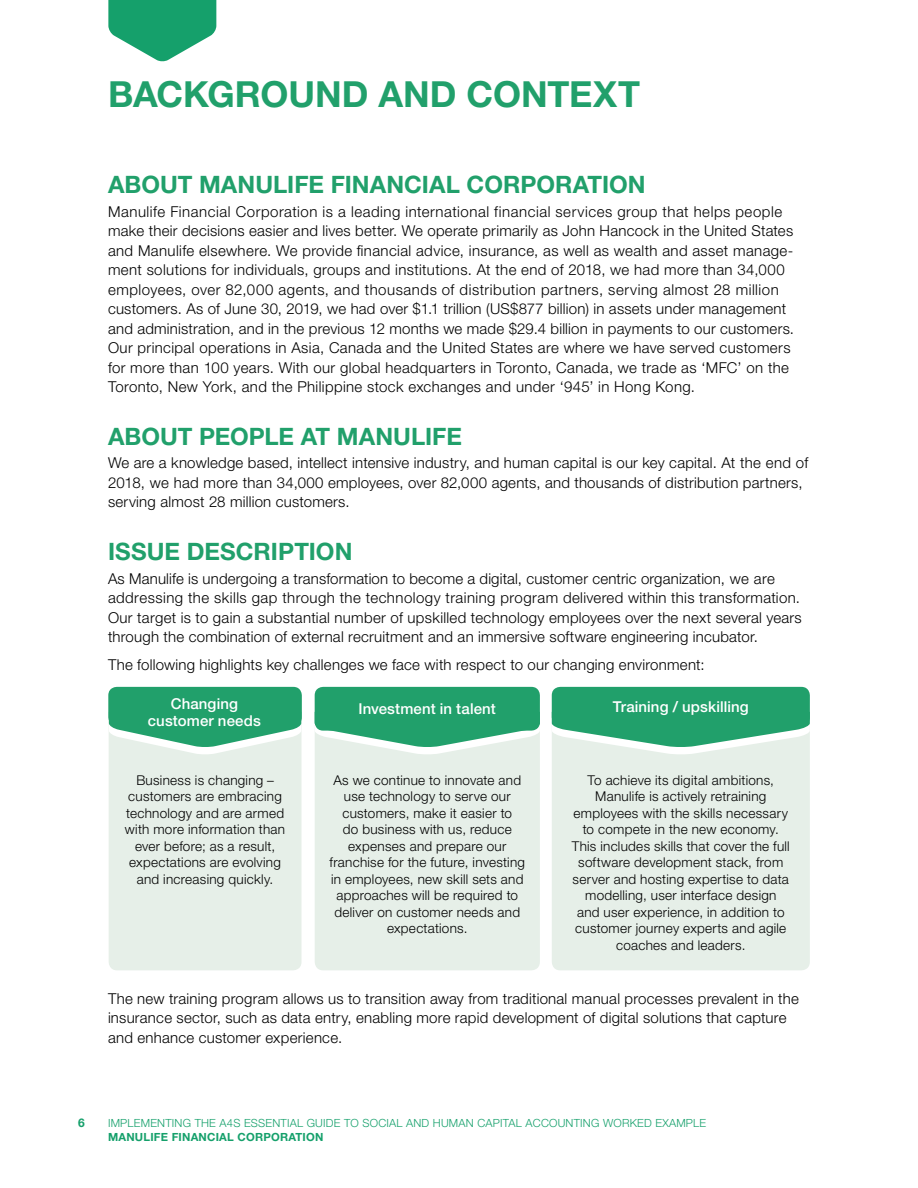
<style>
.page{position:relative;width:918px;height:1188px;background:#fff}
.page>*{position:absolute;margin:0;border:0;box-sizing:border-box;transform-origin:0 0}
.Page_title{font:700 36px "Helvetica Neue LT Std";letter-spacing:-.005em;color:#21a06b}
.Header_1{font:700 24px "Helvetica Neue LT Std";color:#21a06b}
.A4S_Body_Text_para1{font:300 15px/19.5px "Helvetica Neue LT Std";letter-spacing:.02em;color:#000}
.A4S_Body_Text{font:300 15px/19.5px "Helvetica Neue LT Std";letter-spacing:.015em;color:#000}
.t1{font:500 15px "Helvetica Neue LT Std";letter-spacing:.005em;color:#fff}
.t2{font:300 13.5px/16.5px "Helvetica Neue LT Std";letter-spacing:.02em;color:#000;text-align:center}
.t3{font:700 12px "Helvetica Neue LT Std";color:#15a06b}
.t4{font:300 11.25px "Helvetica Neue LT Std";letter-spacing:.02em;color:#15a06b}
.t5{font:700 11.25px "Helvetica Neue LT Std";letter-spacing:.02em;color:#15a06b}
</style>
<div class="page">
<svg style="left:108px;top:0;width:108px;height:62px"></svg>
<div style="left:109px;top:687px;width:193px;height:283px;background:#e6efe8;border-radius:9px"></div>
<div style="left:552px;top:687px;width:258px;height:283px;background:#e6efe8;border-radius:9px"></div>
<div style="left:315px;top:687px;width:225px;height:283px;background:#e6efe8;border-radius:9px"></div>
<svg style="left:552px;top:720px;width:258px;height:34px"></svg>
<svg style="left:109px;top:722px;width:192px;height:32px"></svg>
<svg style="left:315px;top:725px;width:225px;height:29px"></svg>
<div style="left:552px;top:687px;width:258px;height:39px;background:#21a06b;border-radius:9px"></div>
<div style="left:315px;top:687px;width:225px;height:44px;background:#21a06b;border-radius:9px"></div>
<div style="left:108px;top:687px;width:194px;height:39px;background:#21a06b;border-radius:9px"></div>
<h1 class="Page_title" style="left:108px;top:72px;width:534px">BACKGROUND AND CONTEXT</h1>
<h2 class="Header_1" style="left:108px;top:170px;width:539px">ABOUT MANULIFE FINANCIAL CORPORATION</h2>
<p class="A4S_Body_Text_para1" style="left:108px;top:201px;width:688px">Manulife Financial Corporation is a leading international financial services group that helps people make their decisions easier and lives better. We operate primarily as John Hancock in the United States and Manulife elsewhere. We provide financial advice, insurance, as well as wealth and asset manage&shy;ment solutions for individuals, groups and institutions. At the end of 2018, we had more than 34,000 employees, over 82,000 agents, and thousands of distribution partners, serving almost 28 million customers. As of June 30, 2019, we had over $1.1 trillion (US$877 billion) in assets under management and administration, and in the previous 12 months we made $29.4 billion in payments to our customers.<br>Our principal operations in Asia, Canada and the United States are where we have served customers for more than 100 years. With our global headquarters in Toronto, Canada, we trade as ‘MFC’ on the Toronto, New York, and the Philippine stock exchanges and under ‘945’ in Hong Kong.</p>
<h2 class="Header_1" style="left:108px;top:421px;width:355px">ABOUT PEOPLE AT MANULIFE</h2>
<p class="A4S_Body_Text_para1" style="left:108px;top:453px;width:702px">We are a knowledge based, intellect intensive industry, and human capital is our key capital. At the end of<br>2018, we had more than 34,000 employees, over 82,000 agents, and thousands of distribution partners, serving almost 28 million customers.</p>
<h2 class="Header_1" style="left:108px;top:537px;width:246px">ISSUE DESCRIPTION</h2>
<p class="A4S_Body_Text_para1" style="left:108px;top:568px;width:695px">As Manulife is undergoing a transformation to become a digital, customer centric organization, we are addressing the skills gap through the technology training program delivered within this transformation.<br>Our target is to gain a substantial number of upskilled technology employees over the next several years through the combination of external recruitment and an immersive software engineering incubator.</p>
<p class="A4S_Body_Text" style="left:108px;top:654px;width:598px">The following highlights key challenges we face with respect to our changing environment:</p>
<p class="t1" style="left:171px;top:695px;width:69px">Changing</p>
<p class="t1" style="left:358px;top:700px;width:139px">Investment in talent</p>
<p class="t1" style="left:613px;top:697px;width:137px">Training / upskilling</p>
<p class="t1" style="left:148px;top:711px;width:114px">customer needs</p>
<p class="t2" style="left:125px;top:771px;width:162px">Business is changing – customers are embracing technology and are armed with more information than ever before; as a result, expectations are evolving and increasing quickly.</p>
<p class="t2" style="left:572px;top:771px;width:220px">To achieve its digital ambitions, Manulife is actively retraining employees with the skills necessary to compete in the new economy.<br>This includes skills that cover the full software development stack, from server and hosting expertise to data modelling, user interface design<br>and user experience, in addition to customer journey experts and agile coaches and leaders.</p>
<p class="t2" style="left:330px;top:772px;width:197px">As we continue to innovate and use technology to serve our customers, make it easier to<br>do business with us, reduce expenses and prepare our franchise for the future, investing in employees, new skill sets and approaches will be required to deliver on customer needs and expectations.</p>
<p class="A4S_Body_Text" style="left:108px;top:989px;width:692px">The new training program allows us to transition away from traditional manual processes prevalent in the insurance sector, such as data entry, enabling more rapid development of digital solutions that capture and enhance customer experience.</p>
<p class="t3" style="left:78px;top:1116px;width:8px">6</p>
<p class="t4" style="left:108px;top:1116px;width:600px">IMPLEMENTING THE A4S ESSENTIAL GUIDE TO SOCIAL AND HUMAN CAPITAL ACCOUNTING WORKED EXAMPLE</p>
<p class="t5" style="left:108px;top:1130px;width:217px">MANULIFE FINANCIAL CORPORATION</p>
</div>
